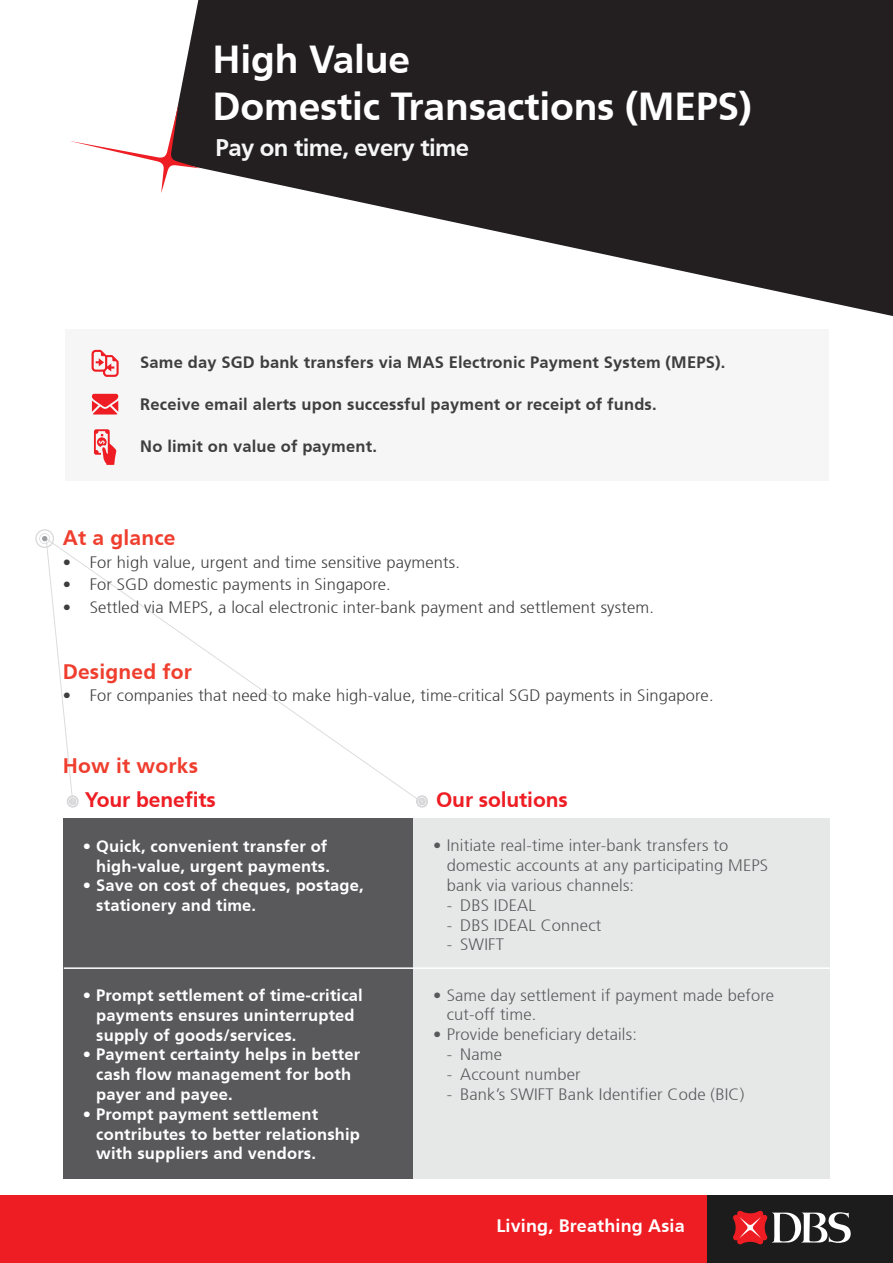
<style>
.page{position:relative;width:893px;height:1263px;background:#fff}
.page>*{position:absolute;margin:0;border:0;box-sizing:border-box;transform-origin:0 0}
.t1{font:700 39px/47px "Frutiger 65";letter-spacing:-.005em;color:#fff}
.t2{font:700 24px "Frutiger 65";letter-spacing:-.025em;color:#f6f6f7}
.t3{font:700 21px "Frutiger 65";letter-spacing:.01em;color:#ef3e2e}
.t4{font:700 21px "Frutiger 65";letter-spacing:-.005em;color:#ee1d23}
.t5{font:700 18px "Frutiger 65";letter-spacing:.01em;color:#fff}
.t6{font:700 16.5px/19.8px "Frutiger 65";letter-spacing:.01em;color:#fff}
.t7{font:300 16.5px/19.8px "Frutiger 45";letter-spacing:.01em;color:#59595c}
.t8{font:300 16.5px "Frutiger 45";letter-spacing:.01em;color:#3e3e3f}
.t9{font:700 16.5px "Frutiger 65";letter-spacing:.01em;color:#3e3e3f}
</style>
<div class="page">
<div style="left:0;top:1195px;width:708px;height:68px;background:#ee1d23"></div>
<div style="left:708px;top:1195px;width:185px;height:68px;background:#1c1c1c"></div>
<svg style="left:733px;top:1210px;width:118px;height:35px"></svg>
<svg style="left:178px;top:0;width:715px;height:316px;fill:#231f20"></svg>
<svg style="left:70px;top:105px;width:130px;height:88px"></svg>
<svg style="left:416px;top:795px;width:12px;height:13px"></svg>
<svg style="left:79px;top:561px;width:344px;height:242px"></svg>
<svg style="left:35px;top:529px;width:44px;height:279px"></svg>
<div style="left:64px;top:818px;width:349px;height:361px;background:#59595c"></div>
<div style="left:413px;top:818px;width:416px;height:361px;background:#e6e8e8"></div>
<div style="left:65px;top:329px;width:764px;height:152px;background:#f6f6f7"></div>
<svg style="left:92px;top:350px;width:27px;height:27px"></svg>
<svg style="left:94px;top:429px;width:22px;height:36px"></svg>
<svg style="left:92px;top:394px;width:26px;height:20px"></svg>
<hr style="left:64px;top:967px;width:767px;height:2px;background:#fff">
<p class="t1" style="left:213px;top:36px;width:541px">High Value<br>Domestic Transactions (MEPS)</p>
<p class="t2" style="left:216px;top:133px;width:255px">Pay on time, every time</p>
<p class="t9" style="left:140px;top:353px;width:586px">Same day SGD bank transfers via MAS Electronic Payment System (MEPS).</p>
<p class="t9" style="left:140px;top:395px;width:518px">Receive email alerts upon successful payment or receipt of funds.</p>
<p class="t9" style="left:140px;top:437px;width:238px">No limit on value of payment.</p>
<p class="t3" style="left:63px;top:525px;width:114px">At a glance</p>
<p class="t8" style="left:63px;top:552px;width:399px">• For high value, urgent and time sensitive payments.</p>
<p class="t8" style="left:63px;top:575px;width:330px">• For SGD domestic payments in Singapore.</p>
<p class="t8" style="left:63px;top:597px;width:593px">• Settled via MEPS, a local electronic inter-bank payment and settlement system.</p>
<p class="t3" style="left:63px;top:659px;width:131px">Designed for</p>
<p class="t8" style="left:63px;top:686px;width:652px">• For companies that need to make high-value, time-critical SGD payments in Singapore.</p>
<p class="t3" style="left:63px;top:753px;width:137px">How it works</p>
<p class="t4" style="left:85px;top:787px;width:132px">Your benefits</p>
<p class="t4" style="left:436px;top:787px;width:133px">Our solutions</p>
<p class="t6" style="left:83px;top:836px;width:249px;text-align:right">• Quick, convenient transfer of high-value, urgent payments.</p>
<p class="t6" style="left:96px;top:876px;width:269px;text-indent:-13px">• Save on cost of cheques, postage, stationery and time.</p>
<p class="t6" style="left:96px;top:985px;width:268px;text-indent:-13px">• Prompt settlement of time-critical payments ensures uninterrupted supply of goods/services.</p>
<p class="t6" style="left:96px;top:1045px;width:265px;text-indent:-13px">• Payment certainty helps in better cash flow management for both payer and payee.</p>
<p class="t6" style="left:96px;top:1104px;width:265px;text-indent:-13px">• Prompt payment settlement contributes to better relationship with suppliers and vendors.</p>
<p class="t7" style="left:447px;top:836px;width:323px;text-indent:-14px">• Initiate real-time inter-bank transfers to domestic accounts at any participating MEPS bank via various channels:</p>
<p class="t7" style="left:447px;top:895px;width:91px">- DBS IDEAL</p>
<p class="t7" style="left:447px;top:915px;width:156px">- DBS IDEAL Connect</p>
<p class="t7" style="left:447px;top:935px;width:59px">- SWIFT</p>
<p class="t7" style="left:447px;top:985px;width:329px;text-indent:-14px">• Same day settlement if payment made before cut-off time.</p>
<p class="t7" style="left:433px;top:1025px;width:205px">• Provide beneficiary details:</p>
<p class="t7" style="left:447px;top:1044px;width:57px">- Name</p>
<p class="t7" style="left:447px;top:1064px;width:135px">- Account number</p>
<p class="t7" style="left:447px;top:1084px;width:299px">- Bank’s SWIFT Bank Identifier Code (BIC)</p>
<p class="t5" style="left:496px;top:1215px;width:190px">Living, Breathing Asia</p>
</div>
